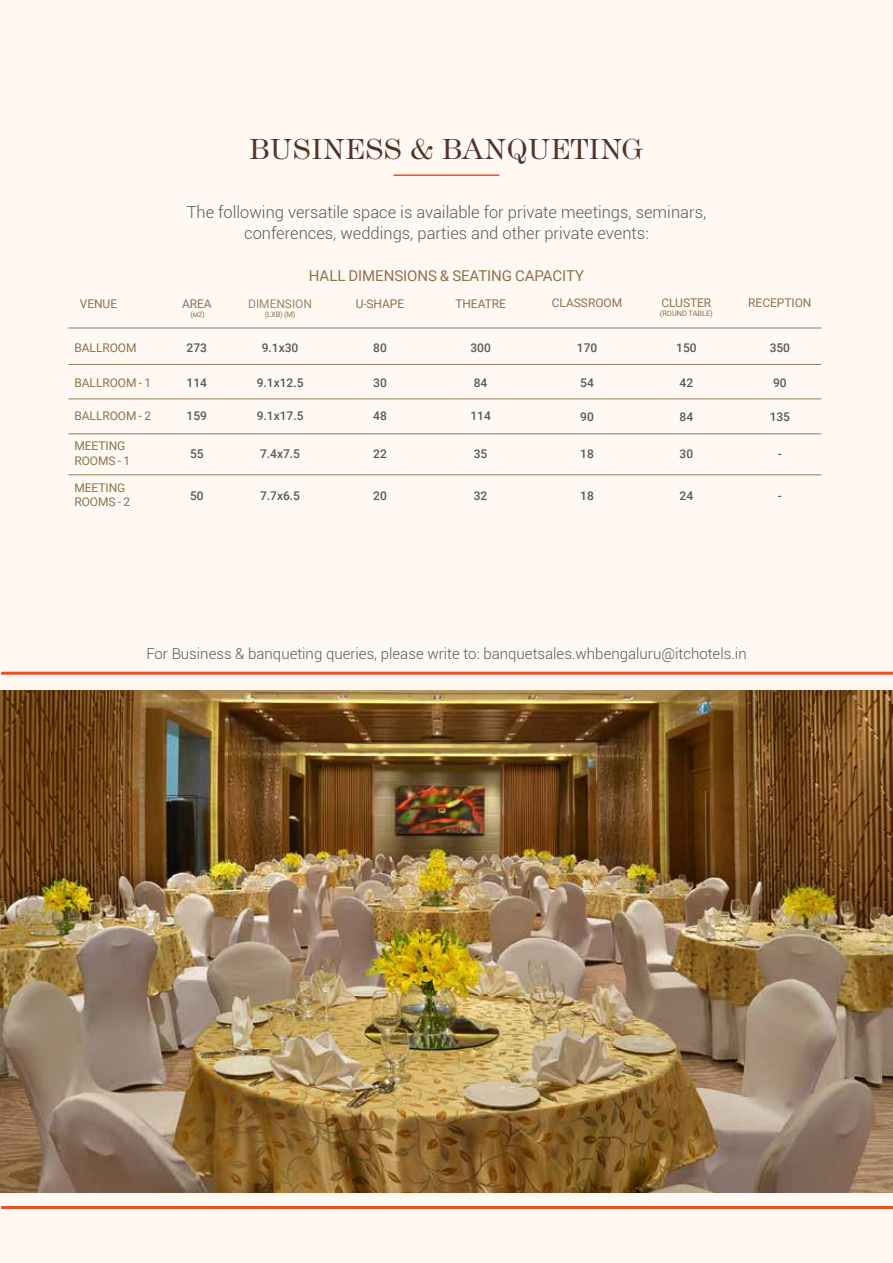
<style>
.page{position:relative;width:893px;height:1263px;background:#fff8f3}
.page>*{position:absolute;margin:0;border:0;box-sizing:border-box;transform-origin:0 0}
.t1{font:300 30px "ITC Modern No.216 W01";color:#513628}
.t2{font:300 16.5px/21px "Roboto";color:#58595b;text-align:center}
.t3{font:300 15px "Roboto";color:#58595b}
.t4{font:15px "Roboto";letter-spacing:-.005em;color:#8e734a}
.t5{font:12px/14.4px "Roboto";letter-spacing:-.005em;color:#8e734a}
.t6{font:500 12px "Roboto";color:#58595b}
.t7{font:12px "Roboto";letter-spacing:-.005em;color:#9f8865}
.t8{font:7.5px "Roboto";letter-spacing:-.005em;color:#8e734a}
</style>
<div class="page">
<img style="left:0;top:691px;width:893px;height:501px">
<hr style="left:1px;top:672px;width:892px;height:3px;background:#f04c24">
<hr style="left:1px;top:1206px;width:892px;height:3px;background:#f04c24">
<hr style="left:394px;top:174px;width:105px;height:2px;background:#f04c24">
<hr style="left:68px;top:328px;width:753px;height:1px;background:#977e55">
<hr style="left:68px;top:364px;width:753px;height:1px;background:#977e55">
<hr style="left:68px;top:398px;width:753px;height:1px;background:#977e55">
<hr style="left:68px;top:433px;width:753px;height:1px;background:#977e55">
<hr style="left:68px;top:474px;width:753px;height:1px;background:#977e55">
<h1 class="t1" style="left:249px;top:132px;width:397px">BUSINESS &amp; BANQUETING</h1>
<p class="t2" style="left:187px;top:201px;width:521px">The following versatile space is available for private meetings, seminars, conferences, weddings, parties and other private events:</p>
<p class="t4" style="left:309px;top:265px;width:277px">HALL DIMENSIONS &amp; SEATING CAPACITY</p>
<p class="t5" style="left:80px;top:296px;width:39px">VENUE</p>
<p class="t7" style="left:248px;top:295px;width:65px">DIMENSION</p>
<p class="t5" style="left:356px;top:296px;width:50px">U-SHAPE</p>
<p class="t5" style="left:552px;top:295px;width:72px">CLASSROOM</p>
<p class="t8" style="left:265px;top:309px;width:32px">(LXB) (M)</p>
<p class="t5" style="left:455px;top:296px;width:52px">THEATRE</p>
<p class="t5" style="left:748px;top:295px;width:65px">RECEPTION</p>
<p class="t5" style="left:661px;top:295px;width:51px">CLUSTER</p>
<p class="t8" style="left:660px;top:308px;width:54px">(ROUND TABLE)</p>
<p class="t5" style="left:182px;top:296px;width:31px">AREA</p>
<p class="t8" style="left:191px;top:309px;width:16px">(m2)</p>
<p class="t5" style="left:74px;top:340px;width:64px">BALLROOM</p>
<p class="t5" style="left:74px;top:375px;width:78px">BALLROOM - 1</p>
<p class="t5" style="left:74px;top:408px;width:78px">BALLROOM - 2</p>
<p class="t5" style="left:74px;top:438px;width:57px">MEETING<br>ROOMS - 1</p>
<p class="t5" style="left:74px;top:480px;width:57px">MEETING<br>ROOMS - 2</p>
<p class="t6" style="left:187px;top:339px;width:22px">273</p>
<p class="t6" style="left:187px;top:374px;width:22px">114</p>
<p class="t6" style="left:187px;top:408px;width:22px">159</p>
<p class="t6" style="left:262px;top:339px;width:38px">9.1x30</p>
<p class="t6" style="left:373px;top:339px;width:15px">80</p>
<p class="t6" style="left:470px;top:339px;width:22px">300</p>
<p class="t6" style="left:577px;top:339px;width:22px">170</p>
<p class="t6" style="left:676px;top:339px;width:22px">150</p>
<p class="t6" style="left:770px;top:339px;width:22px">350</p>
<p class="t6" style="left:257px;top:374px;width:48px">9.1x12.5</p>
<p class="t6" style="left:373px;top:374px;width:15px">30</p>
<p class="t6" style="left:474px;top:374px;width:15px">84</p>
<p class="t6" style="left:580px;top:374px;width:15px">54</p>
<p class="t6" style="left:680px;top:374px;width:15px">42</p>
<p class="t6" style="left:773px;top:374px;width:15px">90</p>
<p class="t6" style="left:257px;top:408px;width:48px">9.1x17.5</p>
<p class="t6" style="left:373px;top:408px;width:15px">48</p>
<p class="t6" style="left:470px;top:408px;width:22px">114</p>
<p class="t6" style="left:580px;top:408px;width:15px">90</p>
<p class="t6" style="left:680px;top:408px;width:15px">84</p>
<p class="t6" style="left:770px;top:408px;width:22px">135</p>
<p class="t6" style="left:190px;top:446px;width:15px">55</p>
<p class="t6" style="left:260px;top:446px;width:41px">7.4x7.5</p>
<p class="t6" style="left:373px;top:446px;width:15px">22</p>
<p class="t6" style="left:474px;top:446px;width:15px">35</p>
<p class="t6" style="left:580px;top:446px;width:15px">18</p>
<p class="t6" style="left:680px;top:446px;width:15px">30</p>
<p class="t6" style="left:778px;top:446px;width:5px">-</p>
<p class="t6" style="left:190px;top:487px;width:15px">50</p>
<p class="t6" style="left:260px;top:487px;width:41px">7.7x6.5</p>
<p class="t6" style="left:373px;top:487px;width:15px">20</p>
<p class="t6" style="left:474px;top:487px;width:15px">32</p>
<p class="t6" style="left:580px;top:487px;width:15px">18</p>
<p class="t6" style="left:680px;top:487px;width:15px">24</p>
<p class="t6" style="left:778px;top:487px;width:5px">-</p>
<p class="t3" style="left:146px;top:643px;width:602px">For Business &amp; banqueting queries, please write to: banquetsales.whbengaluru@itchotels.in</p>
</div>
